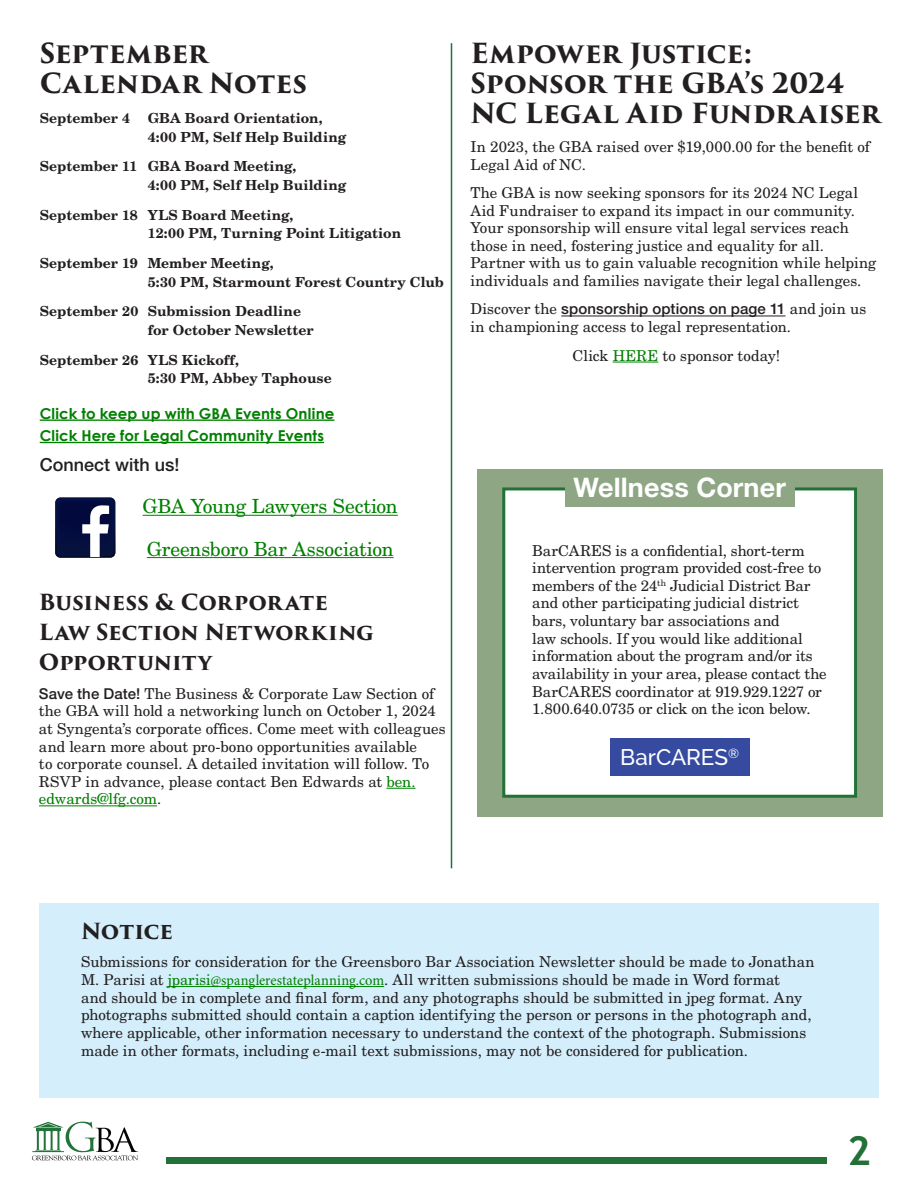
<style>
.page{position:relative;width:918px;height:1188px;background:#fff}
.page>*{position:absolute;margin:0;border:0;box-sizing:border-box;transform-origin:0 0}
.PullQuote{font:700 40.5px "Trebuchet MS";color:#227138}
.t1{font:700 27px/30px "Trajan Pro 3";color:#231f20}
.t2{font:700 27px "Helvetica Neue LT Std";letter-spacing:.005em;color:#fff}
.t3{font:500 22.5px "Raleway";letter-spacing:-.005em;color:#fff}
.t4{font:700 21.6px/30px "Trajan Pro 3";color:#231f20}
.t5{font:19.5px "New Century Schlbk LT Std";letter-spacing:-.005em;color:#008000}
.t6{font:500 18px "Helvetica Neue LT Std";color:#231f20}
.t7{font:15px/17.7px "New Century Schlbk LT Std";color:#231f20}
.t8{font:700 15px "Century Gothic";letter-spacing:.01em;color:#008000}
.t9{font:700 13.8px/18.8px "New Century Schlbk LT Std";letter-spacing:.005em;color:#231f20}
.s1{font-family:"Helvetica Neue LT Std";font-weight:500}
.s2{color:#008000}
.s3{font-family:"Minion Pro";color:#008000}
</style>
<div class="page">
<div style="left:39px;top:903px;width:840px;height:194px;background:#d4effb"></div>
<svg style="left:33px;top:1160px;width:105px;height:1px"></svg>
<svg style="left:32px;top:1121px;width:106px;height:39px"></svg>
<div style="left:166px;top:1157px;width:660px;height:7px;background:#227138"></div>
<hr style="left:168px;top:986px;width:216px;height:1px;background:#008000">
<hr style="left:40px;top:420px;width:294px;height:1px;background:#008000">
<hr style="left:40px;top:442px;width:284px;height:1px;background:#008000">
<hr style="left:561px;top:316px;width:224px;height:1px;background:#231f20">
<hr style="left:613px;top:362px;width:45px;height:1px;background:#008000">
<hr style="left:386px;top:788px;width:30px;height:1px;background:#008000">
<hr style="left:39px;top:805px;width:118px;height:1px;background:#008000">
<svg style="left:55px;top:497px;width:343px;height:62px"></svg>
<hr style="left:451px;top:43px;width:1px;height:825px;background:#227138">
<div style="left:477px;top:469px;width:405px;height:347px;background:#8ea683"></div>
<div style="left:504px;top:489px;width:352px;height:307px;background:#fff"></div>
<div style="left:502px;top:487px;width:355px;height:311px;border:3px solid #227138"></div>
<div style="left:565px;top:469px;width:229px;height:38px;background:#8ea683"></div>
<div style="left:610px;top:738px;width:139px;height:38px;background:#364ba0"></div>
<h2 class="t1" style="left:40px;top:39px;width:269px">September<br>Calendar Notes</h2>
<p class="t9" style="left:40px;top:109px;width:92px">September 4</p>
<p class="t9" style="left:148px;top:109px;width:200px">GBA Board Orientation,<br>4:00 PM, Self Help Building</p>
<p class="t9" style="left:148px;top:157px;width:200px;text-indent:-108px">September 11 GBA Board Meeting,<br>4:00 PM, Self Help Building</p>
<p class="t9" style="left:148px;top:205px;width:255px;text-indent:-108px">September 18 YLS Board Meeting,<br>12:00 PM, Turning Point Litigation</p>
<p class="t9" style="left:148px;top:253px;width:298px;text-indent:-108px">September 19 Member Meeting,<br>5:30 PM, Starmount Forest Country Club</p>
<p class="t9" style="left:148px;top:302px;width:168px;text-indent:-108px">September 20 Submission Deadline for October Newsletter</p>
<p class="t9" style="left:148px;top:350px;width:186px;text-indent:-108px">September 26 YLS Kickoff,<br>5:30 PM, Abbey Taphouse</p>
<p class="t8" style="left:40px;top:404px;width:296px">Click to keep up with GBA Events Online</p>
<p class="t8" style="left:40px;top:426px;width:286px">Click Here for Legal Community Events</p>
<h2 class="t1" style="left:471px;top:39px;width:412px">Empower Justice:<br>Sponsor the GBA’s 2024<br>NC Legal Aid Fundraiser</h2>
<p class="t7" style="left:471px;top:138px;width:401px">In 2023, the GBA raised over $19,000.00 for the benefit of<br>Legal Aid of NC.</p>
<p class="t7" style="left:471px;top:184px;width:407px">The GBA is now seeking sponsors for its 2024 NC Legal Aid Fundraiser to expand its impact in our community.<br>Your sponsorship will ensure vital legal services reach those in need, fostering justice and equality for all.<br>Partner with us to gain valuable recognition while helping individuals and families navigate their legal challenges.</p>
<p class="t7" style="left:471px;top:300px;width:397px">Discover the <span class="s1">sponsorship options on page 11</span> and join us in championing access to legal representation.</p>
<p class="t7" style="left:573px;top:346px;width:209px">Click <span class="s2">HERE</span> to sponsor today!</p>
<p class="t6" style="left:40px;top:454px;width:141px">Connect with us!</p>
<p class="t5" style="left:143px;top:495px;width:257px">GBA Young Lawyers Section</p>
<p class="t5" style="left:147px;top:537px;width:248px">Greensboro Bar Association</p>
<p class="t7" style="left:532px;top:541px;width:296px">BarCARES is a confidential, short-term intervention program provided cost-free to members of the 24<sup>th</sup> Judicial District Bar and other participating judicial district bars, voluntary bar associations and<br>law schools. If you would like additional information about the program and/or its availability in your area, please contact the BarCARES coordinator at 919.929.1227 or 1.800.640.0735 or click on the icon below.</p>
<h2 class="t2" style="left:573px;top:471px;width:214px">Wellness Corner</h2>
<p class="t4" style="left:39px;top:588px;width:337px">Business &amp; Corporate<br>Law Section Networking<br>Opportunity</p>
<p class="t7" style="left:39px;top:684px;width:408px"><span class="s1">Save the Date!</span> The Business &amp; Corporate Law Section of the GBA will hold a networking lunch on October 1, 2024 at Syngenta’s corporate offices. Come meet with colleagues and learn more about pro-bono opportunities available<br>to corporate counsel. A detailed invitation will follow. To RSVP in advance, please contact Ben Edwards at <span class="s2">ben. edwards@lfg.com</span>.</p>
<p class="t3" style="left:620px;top:745px;width:120px">BarCARES<sup>®</sup></p>
<p class="t4" style="left:81px;top:917px;width:94px">Notice</p>
<p class="t7" style="left:81px;top:953px;width:735px">Submissions for consideration for the Greensboro Bar Association Newsletter should be made to Jonathan M. Parisi at <span class="s2">jparisi</span><span class="s3">@spanglerestateplanning.com</span>. All written submissions should be made in Word format<br>and should be in complete and final form, and any photographs should be submitted in jpeg format. Any photographs submitted should contain a caption identifying the person or persons in the photograph and, where applicable, other information necessary to understand the context of the photograph. Submissions made in other formats, including e-mail text submissions, may not be considered for publication.</p>
<p class="PullQuote" style="left:847px;top:1125px;width:25px">2</p>
</div>
